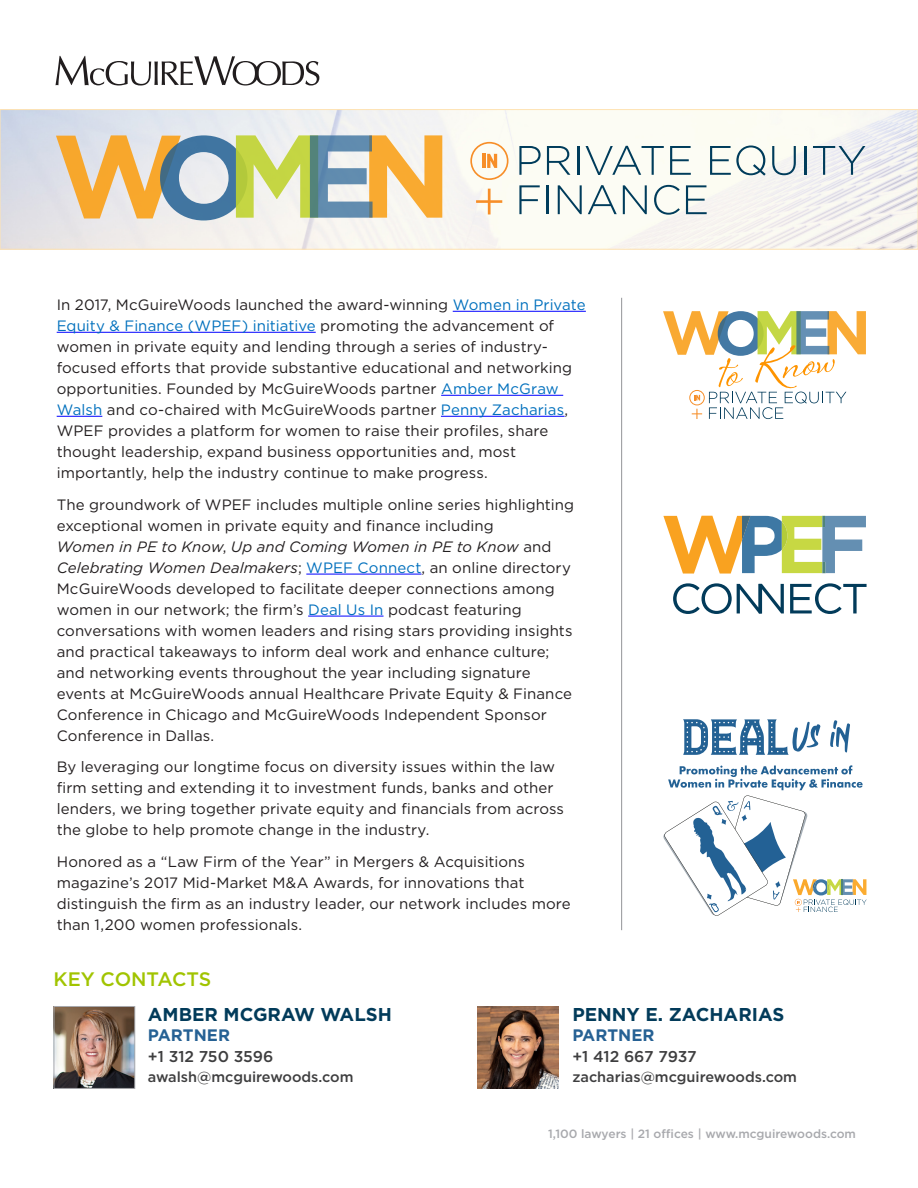
<style>
.page{position:relative;width:918px;height:1188px;background:#fff}
.page>*{position:absolute;margin:0;border:0;box-sizing:border-box;transform-origin:0 0}
.Contact_-_Email_Addr{font:500 19.5px "Gotham";color:#a1c400}
.Contact_-_Name{font:700 18.6px "Gotham";color:#023b5a}
.Contact_-_Title{font:700 16.65px "Gotham";color:#266194}
.Contact_-_Phone_Numb{font:500 15.6px "Gotham";letter-spacing:-.005em;color:#3e3e3f}
.body_text{font:15px/21px "Gotham";letter-spacing:.005em;color:#231f20}
.Contact_-_Email_Addr-2{font:500 14.55px "Gotham";color:#3e3e3f}
.t1{font:500 12px "Gotham";color:#a8a9ad}
.s1{color:#0070bd}
.s2{font-style:italic}
</style>
<div class="page">
<hr style="left:453px;top:311px;width:133px;height:1px;background:#00f">
<hr style="left:57px;top:332px;width:259px;height:1px;background:#00f">
<hr style="left:441px;top:395px;width:122px;height:1px;background:#00f">
<hr style="left:57px;top:416px;width:45px;height:1px;background:#00f">
<hr style="left:441px;top:416px;width:124px;height:1px;background:#00f">
<hr style="left:306px;top:574px;width:116px;height:1px;background:#00f">
<hr style="left:308px;top:616px;width:76px;height:1px;background:#00f">
<svg style="left:56px;top:56px;width:263px;height:30px"></svg>
<hr style="left:621px;top:298px;width:1px;height:632px;background:#939598">
<img style="left:2px;top:111px;width:914px;height:137px">
<div style="left:0;top:109px;width:918px;height:141px;border:1px solid #ffe3b3"></div>
<svg style="left:519px;top:146px;width:22px;height:29px"></svg>
<svg style="left:547px;top:146px;width:23px;height:29px"></svg>
<hr style="left:577px;top:146px;width:2px;height:29px;background:#003c5b">
<svg style="left:586px;top:146px;width:78px;height:29px"></svg>
<svg style="left:670px;top:146px;width:21px;height:29px"></svg>
<svg style="left:710px;top:146px;width:56px;height:30px"></svg>
<svg style="left:772px;top:146px;width:24px;height:29px"></svg>
<hr style="left:804px;top:146px;width:2px;height:29px;background:#003c5b">
<svg style="left:813px;top:146px;width:52px;height:29px"></svg>
<div style="left:470px;top:142px;width:38px;height:38px;border:2px solid #f78e28;border-radius:50%"></div>
<svg style="left:519px;top:185px;width:21px;height:29px"></svg>
<hr style="left:547px;top:185px;width:2px;height:29px;background:#003c5b">
<svg style="left:558px;top:185px;width:24px;height:29px"></svg>
<svg style="left:588px;top:185px;width:29px;height:29px"></svg>
<svg style="left:623px;top:185px;width:24px;height:29px"></svg>
<svg style="left:654px;top:185px;width:26px;height:30px"></svg>
<svg style="left:686px;top:185px;width:21px;height:29px"></svg>
<hr style="left:482px;top:154px;width:3px;height:14px;background:#f78e28">
<svg style="left:487px;top:154px;width:10px;height:14px"></svg>
<svg style="left:476px;top:189px;width:26px;height:25px"></svg>
<svg style="left:56px;top:135px;width:386px;height:85px"></svg>
<svg style="left:663px;top:311px;width:203px;height:108px"></svg>
<svg style="left:663px;top:516px;width:203px;height:58px"></svg>
<svg style="left:673px;top:583px;width:111px;height:31px"></svg>
<svg style="left:790px;top:583px;width:77px;height:31px"></svg>
<svg style="left:830px;top:720px;width:20px;height:33px"></svg>
<svg style="left:683px;top:719px;width:138px;height:36px"></svg>
<svg style="left:663px;top:765px;width:204px;height:151px"></svg>
<img style="left:477px;top:1007px;width:81px;height:81px">
<img style="left:56px;top:1008px;width:77px;height:79px">
<div style="left:54px;top:1006px;width:81px;height:83px;border:1px solid #a8a9ad"></div>
<p class="body_text" style="left:57px;top:294px;width:530px">In 2017, McGuireWoods launched the award-winning <span class="s1">Women in Private Equity &amp; Finance (WPEF) initiative</span> promoting the advancement of women in private equity and lending through a series of industry&shy;focused efforts that provide substantive educational and networking opportunities. Founded by McGuireWoods partner <span class="s1">Amber McGraw Walsh</span> and co-chaired with McGuireWoods partner <span class="s1">Penny Zacharias</span>, WPEF provides a platform for women to raise their profiles, share thought leadership, expand business opportunities and, most importantly, help the industry continue to make progress.</p>
<p class="body_text" style="left:57px;top:493px;width:519px">The groundwork of WPEF includes multiple online series highlighting exceptional women in private equity and finance including<br><span class="s2">Women in PE to Know</span>, <span class="s2">Up and Coming Women in PE to Know</span> and <span class="s2">Celebrating Women Dealmakers</span>; <span class="s1">WPEF Connect</span>, an online directory McGuireWoods developed to facilitate deeper connections among women in our network; the firm’s <span class="s1">Deal Us In</span> podcast featuring conversations with women leaders and rising stars providing insights and practical takeaways to inform deal work and enhance culture; and networking events throughout the year including signature events at McGuireWoods annual Healthcare Private Equity &amp; Finance Conference in Chicago and McGuireWoods Independent Sponsor Conference in Dallas.</p>
<p class="body_text" style="left:57px;top:756px;width:509px">By leveraging our longtime focus on diversity issues within the law firm setting and extending it to investment funds, banks and other lenders, we bring together private equity and financials from across the globe to help promote change in the industry.</p>
<p class="body_text" style="left:57px;top:851px;width:516px">Honored as a “Law Firm of the Year” in Mergers &amp; Acquisitions magazine’s 2017 Mid-Market M&amp;A Awards, for innovations that distinguish the firm as an industry leader, our network includes more than 1,200 women professionals.</p>
<p class="Contact_-_Email_Addr" style="left:54px;top:967px;width:159px">KEY CONTACTS</p>
<p class="Contact_-_Name" style="left:148px;top:1002px;width:245px">AMBER MCGRAW WALSH</p>
<p class="Contact_-_Title" style="left:148px;top:1024px;width:84px">PARTNER</p>
<p class="Contact_-_Phone_Numb" style="left:148px;top:1046px;width:127px">+1 312 750 3596</p>
<p class="Contact_-_Email_Addr-2" style="left:148px;top:1067px;width:207px">awalsh@mcguirewoods.com</p>
<p class="Contact_-_Name" style="left:572px;top:1002px;width:214px">PENNY E. ZACHARIAS</p>
<p class="Contact_-_Title" style="left:572px;top:1024px;width:84px">PARTNER</p>
<p class="Contact_-_Phone_Numb" style="left:572px;top:1046px;width:126px">+1 412 667 7937</p>
<p class="Contact_-_Email_Addr-2" style="left:572px;top:1067px;width:226px">zacharias@mcguirewoods.com</p>
<p class="t1" style="left:548px;top:1126px;width:309px">1,100 lawyers | 21 offices | www.mcguirewoods.com</p>
</div>
